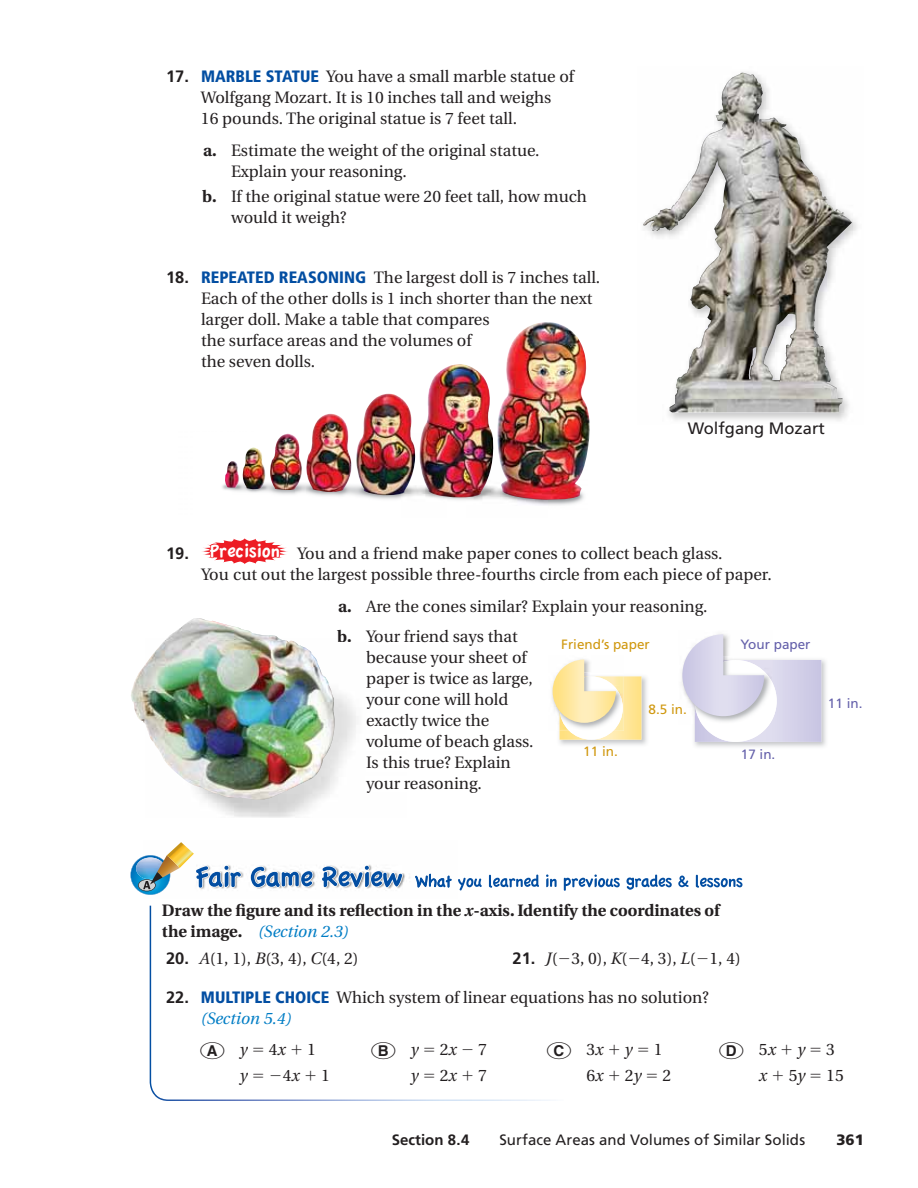
<style>
.page{position:relative;width:918px;height:1188px;background:#fff}
.page>*{position:absolute;margin:0;border:0;box-sizing:border-box;transform-origin:0 0}
.t1{font:19.35px "Koz Min Pro Bold 90 pv RKSJ H";color:#231f20;scale:1.41 1}
.t2{font:16.5px/21px "Utopia";color:#231f20}
.t3{font:700 16.5px/21px "Utopia";color:#231f20}
.t4{font:16.5px "Frutiger";color:#231f20}
.t5{font:italic 16.5px "Utopia";color:#231f20}
.t6{font:15px "Frutiger";color:#231f20}
.t7{font:700 15px "Frutiger";color:#231f20}
.t8{font:900 15px "Frutiger";color:#231f20}
.t9{font:13.5px "Frutiger";color:#d0980f}
.t10{font:13.5px "Frutiger";color:#6460aa}
.s1{font-family:"Frutiger";font-weight:700}
.s2{font-family:"Frutiger";font-weight:900;font-stretch:condensed;color:#034ea2}
.s3{font-weight:700}
.s4{font-family:"Apple Casual";font-size:19.5px;color:#fff}
.s5{font-style:italic}
.s6{font-weight:400;font-style:italic;color:#007dc5}
.s7{font-style:italic;color:#007dc5}
.s8{font-family:"Helvetica Cyr";font-weight:700;font-size:15px}
</style>
<div class="page">
<svg style="left:150px;top:906px;width:400px;height:195px"></svg>
<svg style="left:458px;top:878px;width:24px;height:12px"></svg>
<svg style="left:489px;top:875px;width:50px;height:13px"></svg>
<svg style="left:546px;top:874px;width:11px;height:13px"></svg>
<svg style="left:564px;top:874px;width:56px;height:17px"></svg>
<svg style="left:626px;top:875px;width:46px;height:15px"></svg>
<svg style="left:678px;top:876px;width:11px;height:11px"></svg>
<svg style="left:696px;top:875px;width:46px;height:13px"></svg>
<img style="left:242px;top:864px;width:189px;height:25px">
<svg style="left:415px;top:874px;width:37px;height:14px"></svg>
<svg style="left:250px;top:866px;width:63px;height:22px"></svg>
<svg style="left:321px;top:865px;width:82px;height:23px"></svg>
<svg style="left:131px;top:842px;width:111px;height:53px"></svg>
<svg style="left:202px;top:538px;width:86px;height:26px"></svg>
<img style="left:559px;top:676px;width:88px;height:69px">
<img style="left:694px;top:659px;width:132px;height:88px">
<img style="left:552px;top:659px;width:34px;height:43px">
<svg style="left:553px;top:660px;width:88px;height:80px"></svg>
<svg style="left:682px;top:634px;width:139px;height:108px"></svg>
<img style="left:131px;top:618px;width:207px;height:183px">
<img style="left:669px;top:218px;width:188px;height:203px">
<svg style="left:741px;top:72px;width:111px;height:340px"></svg>
<img style="left:643px;top:73px;width:200px;height:339px">
<img style="left:223px;top:322px;width:367px;height:179px">
<svg style="left:253px;top:1048px;width:10px;height:4px"></svg>
<svg style="left:292px;top:1045px;width:10px;height:10px"></svg>
<svg style="left:253px;top:1074px;width:10px;height:4px"></svg>
<svg style="left:306px;top:1071px;width:9px;height:10px"></svg>
<svg style="left:424px;top:1048px;width:10px;height:4px"></svg>
<svg style="left:424px;top:1074px;width:10px;height:4px"></svg>
<svg style="left:463px;top:1071px;width:10px;height:10px"></svg>
<p class="t2" style="left:201px;top:68px;width:375px;text-indent:-35px"><span class="s1">17.</span> <span class="s2">MARBLE STATUE</span> You have a small marble statue of<br>Wolfgang Mozart. It is 10 inches tall and weighs<br>16 pounds. The original statue is 7 feet tall.</p>
<p class="t2" style="left:231px;top:141px;width:310px;text-indent:-28px"><span class="s3">a.</span> Estimate the weight of the original statue.<br>Explain your reasoning.</p>
<p class="t2" style="left:231px;top:187px;width:357px;text-indent:-29px"><span class="s3">b.</span> If the original statue were 20 feet tall, how much would it weigh?</p>
<p class="t2" style="left:201px;top:269px;width:401px;text-indent:-35px"><span class="s1">18.</span> <span class="s2">REPEATED REASONING</span> The largest doll is 7 inches tall.<br>Each of the other dolls is 1 inch shorter than the next larger doll. Make a table that compares<br>the surface areas and the volumes of<br>the seven dolls.</p>
<p class="t4" style="left:688px;top:422px;width:139px">Wolfgang Mozart</p>
<p class="t2" style="left:201px;top:545px;width:572px;text-indent:-35px"><span class="s1">19.</span> <span class="s4">Precision</span> You and a friend make paper cones to collect beach glass.<br>You cut out the largest possible three-fourths circle from each piece of paper.</p>
<p class="t2" style="left:337px;top:592px;width:372px;line-height:30px"><span class="s3">a.</span> Are the cones similar? Explain your reasoning. <span class="s3">b.</span> Your friend says that</p>
<p class="t2" style="left:366px;top:648px;width:169px">because your sheet of paper is twice as large, your cone will hold exactly twice the volume of beach glass.<br>Is this true? Explain your reasoning.</p>
<p class="t9" style="left:561px;top:639px;width:90px">Friend’s paper</p>
<p class="t10" style="left:741px;top:639px;width:71px">Your paper</p>
<p class="t9" style="left:649px;top:704px;width:40px">8.5 in.</p>
<p class="t9" style="left:583px;top:746px;width:36px">11 in.</p>
<p class="t10" style="left:741px;top:749px;width:36px">17 in.</p>
<p class="t10" style="left:828px;top:698px;width:36px">11 in.</p>
<p class="t3" style="left:162px;top:902px;width:559px">Draw the figure and its reflection in the <span class="s5">x</span>-axis. Identify the coordinates of the image. <span class="s6">(Section 2.3)</span></p>
<p class="t2" style="left:166px;top:950px;width:194px"><span class="s1">20.</span> <span class="s5">A</span>(1, 1), <span class="s5">B</span>(3, 4), <span class="s5">C</span>(4, 2)</p>
<p class="t2" style="left:513px;top:950px;width:230px"><span class="s1">21.</span> <span class="s5">J</span>(− 3, 0), <span class="s5">K</span>(− 4, 3), <span class="s5">L</span>(− 1, 4)</p>
<p class="t2" style="left:201px;top:989px;width:509px;text-indent:-35px"><span class="s1">22.</span> <span class="s2">MULTIPLE CHOICE</span> Which system of linear equations has no solution? <span class="s7">(Section 5.4)</span></p>
<p class="t1" style="left:199px;top:1043px;width:21px">○<span class="s8">A</span></p>
<p class="t5" style="left:240px;top:1043px;width:9px">y</p>
<p class="t2" style="left:269px;top:1041px;width:19px">4<span class="s5">x</span></p>
<p class="t2" style="left:307px;top:1041px;width:10px">1</p>
<p class="t5" style="left:240px;top:1069px;width:9px">y</p>
<p class="t2" style="left:269px;top:1066px;width:33px">− 4<span class="s5">x</span></p>
<p class="t2" style="left:321px;top:1066px;width:10px">1</p>
<p class="t1" style="left:370px;top:1043px;width:21px">○<span class="s8">B</span></p>
<p class="t5" style="left:411px;top:1043px;width:9px">y</p>
<p class="t2" style="left:440px;top:1041px;width:49px">2<span class="s5">x</span> − 7</p>
<p class="t5" style="left:411px;top:1069px;width:9px">y</p>
<p class="t2" style="left:440px;top:1066px;width:19px">2<span class="s5">x</span></p>
<p class="t2" style="left:478px;top:1066px;width:10px">7</p>
<p class="t1" style="left:545px;top:1043px;width:21px">○<span class="s8">C</span></p>
<p class="t2" style="left:586px;top:1040px;width:19px">3<span class="s5">x</span></p>
<p class="t5" style="left:625px;top:1043px;width:9px">y</p>
<p class="t2" style="left:654px;top:1040px;width:10px">1</p>
<p class="t2" style="left:586px;top:1066px;width:19px">6<span class="s5">x</span></p>
<p class="t2" style="left:625px;top:1066px;width:18px">2<span class="s5">y</span></p>
<p class="t2" style="left:663px;top:1066px;width:10px">2</p>
<p class="t1" style="left:718px;top:1043px;width:21px">○<span class="s8">D</span></p>
<p class="t2" style="left:759px;top:1041px;width:19px">5<span class="s5">x</span></p>
<p class="t5" style="left:797px;top:1043px;width:9px">y</p>
<p class="t2" style="left:826px;top:1041px;width:10px">3</p>
<p class="t5" style="left:759px;top:1069px;width:10px">x</p>
<p class="t2" style="left:789px;top:1066px;width:18px">5<span class="s5">y</span></p>
<p class="t2" style="left:826px;top:1066px;width:19px">15</p>
<p class="t7" style="left:392px;top:1134px;width:79px">Section 8.4</p>
<p class="t6" style="left:499px;top:1134px;width:307px">Surface Areas and Volumes of Similar Solids</p>
<p class="t8" style="left:836px;top:1134px;width:29px">361</p>
</div>
